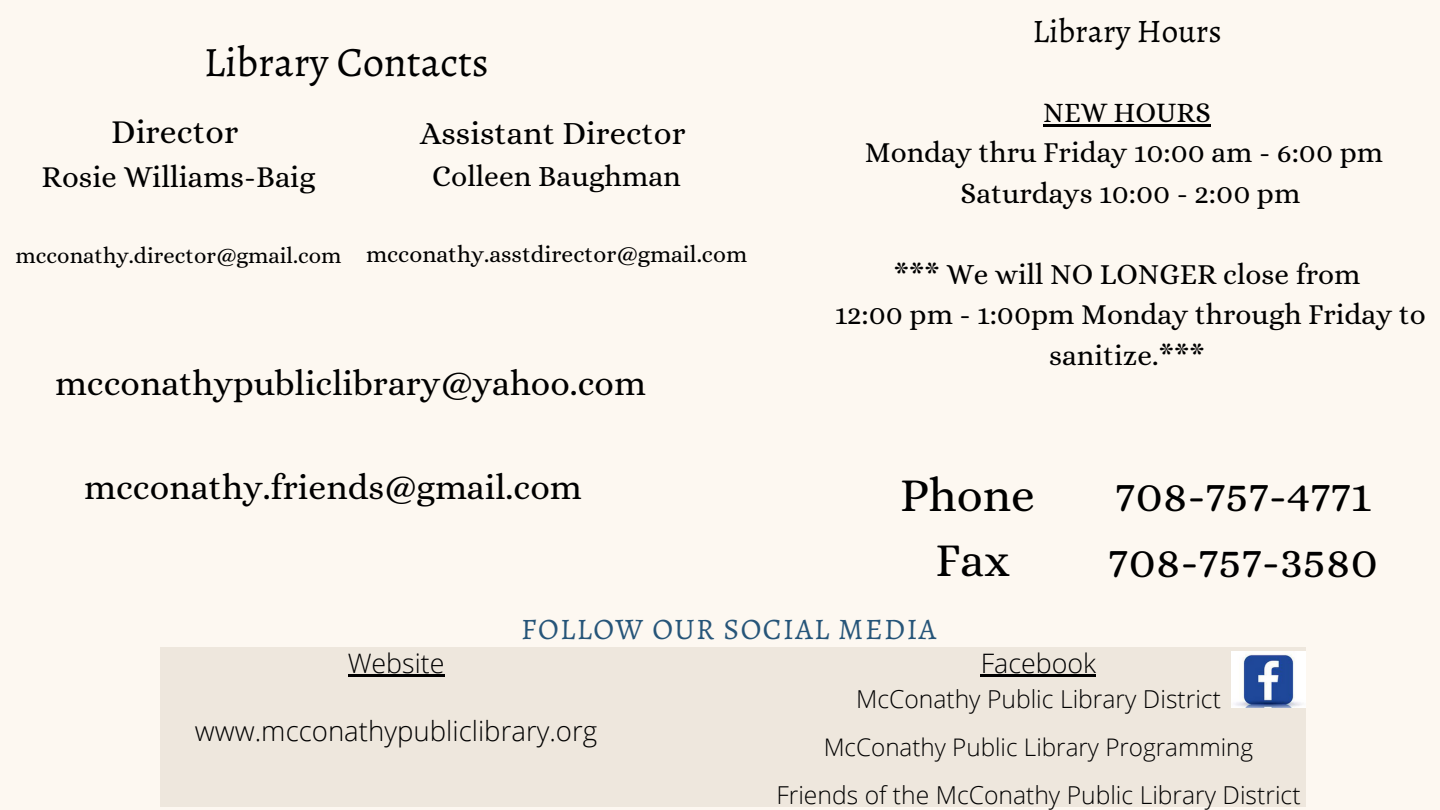
<style>
.page{position:relative;width:1440px;height:810px;background:#fdf8f1}
.page>*{position:absolute;margin:0;border:0;box-sizing:border-box;transform-origin:0 0}
.t1{font:47.5px/65.3px "Alice";color:#000;text-align:center}
.t2{font:47.4px/66px "Alice";color:#000}
.t3{font:41.9px "Alegreya";color:#000}
.t4{font:35.6px "Alice";color:#000}
.t5{font:35.5px "Alice";color:#000}
.t6{font:33.7px "Alice";color:#000}
.t7{font:32.9px "Alegreya";color:#000}
.t8{font:32.6px "Alice";color:#000}
.t9{font:30.6px "Alice";color:#000}
.t10{font:29.8px "Alegreya";letter-spacing:.05em;color:#265579}
.t11{font:29.6px "Alice";color:#000}
.t12{font:29.2px/40.5px "Alice";color:#000;text-align:center}
.t13{font:28.3px "Alice";color:#000}
.t14{font:300 27.6px "Open Sans";color:#000}
.t15{font:300 26.8px "Open Sans";color:#000}
.t16{font:300 24.7px "Open Sans";color:#000}
.t17{font:300 24.2px "Open Sans";color:#000}
.t18{font:23.6px "Alice";color:#000}
.t19{font:22.6px "Alice";color:#000}
</style>
<div class="page">
<div style="left:160px;top:647px;width:1146px;height:160px;background:#eee7dd"></div>
<img style="left:1232px;top:652px;width:73px;height:55px">
<hr style="left:348px;top:675px;width:97px;height:2px;background:#000">
<hr style="left:1043px;top:124px;width:168px;height:2px;background:#000">
<hr style="left:981px;top:675px;width:115px;height:2px;background:#000">
<h3 class="t3" style="left:204px;top:34px;width:286px">Library Contacts</h3>
<p class="t6" style="left:111px;top:113px;width:129px">Director</p>
<p class="t9" style="left:42px;top:159px;width:275px">Rosie Williams-Baig</p>
<p class="t19" style="left:16px;top:243px;width:327px">mcconathy.director@gmail.com</p>
<p class="t8" style="left:420px;top:114px;width:267px">Assistant Director</p>
<p class="t11" style="left:432px;top:159px;width:250px">Colleen Baughman</p>
<p class="t18" style="left:366px;top:240px;width:383px">mcconathy.asstdirector@gmail.com</p>
<p class="t5" style="left:55px;top:363px;width:592px">mcconathypubliclibrary@yahoo.com</p>
<p class="t4" style="left:84px;top:467px;width:499px">mcconathy.friends@gmail.com</p>
<p class="t7" style="left:1033px;top:9px;width:191px">Library Hours</p>
<p class="t13" style="left:1043px;top:97px;width:169px">NEW HOURS</p>
<p class="t12" style="left:865px;top:132px;width:520px">Monday thru Friday 10:00 am - 6:00 pm<br>Saturdays 10:00 - 2:00 pm</p>
<p class="t12" style="left:835px;top:254px;width:593px">*** We will NO LONGER close from<br>12:00 pm - 1:00pm Monday through Friday to sanitize.***</p>
<h1 class="t1" style="left:900px;top:462px;width:136px">Phone<br>Fax</h1>
<h2 class="t2" style="left:1108px;top:462px;width:271px">708-757-4771<br>708-757-3580</h2>
<p class="t15" style="left:348px;top:645px;width:98px">Website</p>
<p class="t10" style="left:521px;top:609px;width:417px">FOLLOW OUR SOCIAL MEDIA</p>
<p class="t15" style="left:981px;top:645px;width:117px">Facebook</p>
<p class="t16" style="left:856px;top:682px;width:366px">McConathy Public Library District</p>
<p class="t14" style="left:195px;top:711px;width:404px">www.mcconathypubliclibrary.org</p>
<p class="t17" style="left:824px;top:730px;width:431px">McConathy Public Library Programming</p>
<p class="t16" style="left:776px;top:778px;width:526px">Friends of the McConathy Public Library District</p>
</div>
